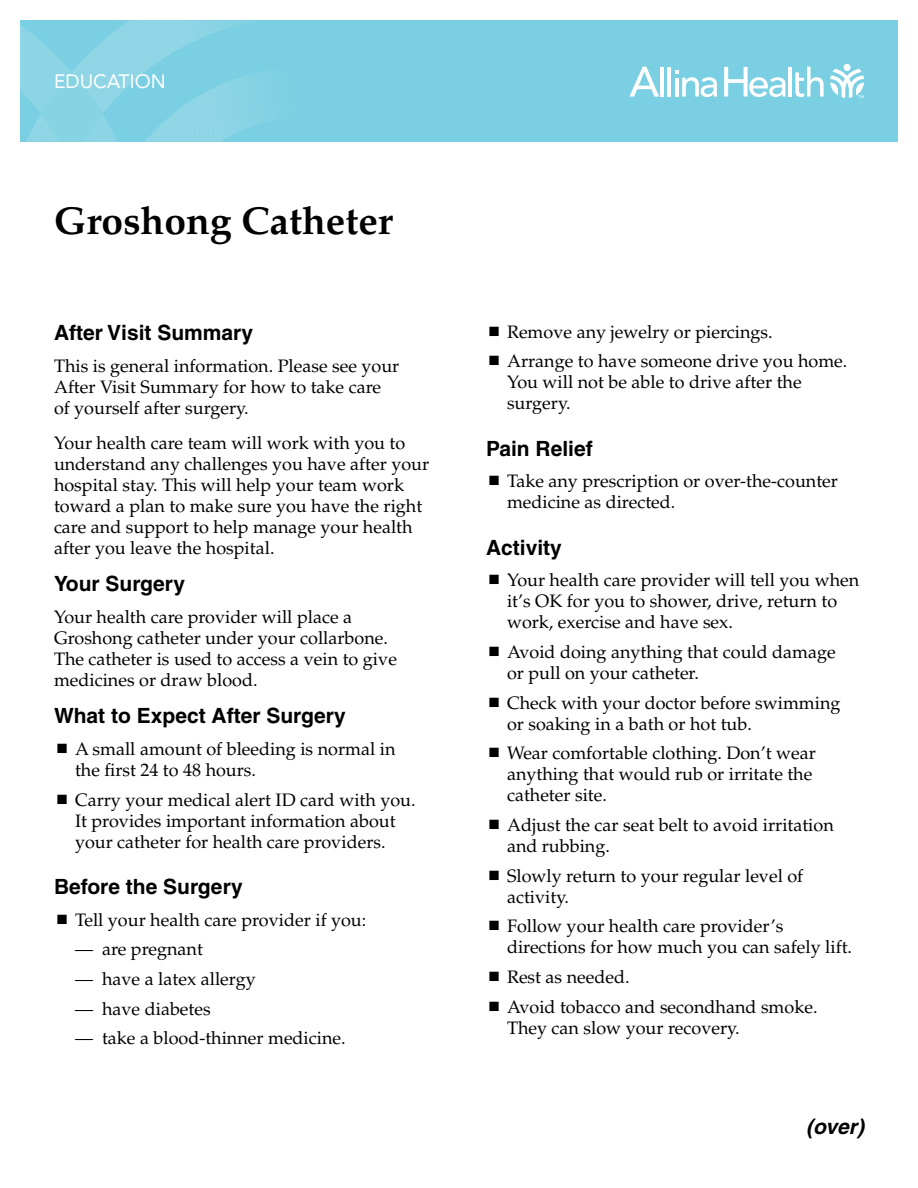
<style>
.page{position:relative;width:918px;height:1188px;background:#fff}
.page>*{position:absolute;margin:0;border:0;box-sizing:border-box;transform-origin:0 0}
.t1{font:700 39px "Palatino";color:#000}
.t2{font:700 21px "Helvetica";color:#000}
.t3{font:italic 700 21px "Helvetica";color:#000}
.t4{font:19.2px "Avenir LT Std";color:#fff}
.t5{font:18px/21px "Palatino";color:#000}
</style>
<div class="page">
<div style="left:20px;top:20px;width:878px;height:122px;background:#7ad0e2"></div>
<svg style="left:20px;top:20px;width:246px;height:122px"></svg>
<svg style="left:830px;top:69px;width:34px;height:29px"></svg>
<div style="left:844px;top:64px;width:7px;height:7px;background:#fff;border-radius:50%"></div>
<hr style="left:660px;top:67px;width:4px;height:30px;background:#fff">
<hr style="left:667px;top:67px;width:4px;height:30px;background:#fff">
<hr style="left:789px;top:67px;width:3px;height:30px;background:#fff">
<svg style="left:795px;top:67px;width:29px;height:30px"></svg>
<svg style="left:675px;top:71px;width:42px;height:26px"></svg>
<svg style="left:629px;top:67px;width:30px;height:30px"></svg>
<svg style="left:724px;top:67px;width:62px;height:30px"></svg>
<p class="t4" style="left:54px;top:70px;width:113px">EDUCATION</p>
<h1 class="t1" style="left:54px;top:198px;width:341px">Groshong Catheter</h1>
<p class="t2" style="left:54px;top:320px;width:201px">After Visit Summary</p>
<p class="t5" style="left:54px;top:356px;width:347px">This is general information. Please see your<br>After Visit Summary for how to take care of yourself after surgery.</p>
<p class="t5" style="left:54px;top:432px;width:377px">Your health care team will work with you to understand any challenges you have after your hospital stay. This will help your team work toward a plan to make sure you have the right care and support to help manage your health after you leave the hospital.</p>
<p class="t2" style="left:54px;top:571px;width:133px">Your Surgery</p>
<p class="t5" style="left:54px;top:607px;width:344px">Your health care provider will place a Groshong catheter under your collarbone.<br>The catheter is used to access a vein to give medicines or draw blood.</p>
<p class="t2" style="left:54px;top:703px;width:293px">What to Expect After Surgery</p>
<p class="t5" style="left:75px;top:739px;width:322px">A small amount of bleeding is normal in the first 24 to 48 hours.</p>
<p class="t5" style="left:75px;top:789px;width:342px">Carry your medical alert ID card with you.<br>It provides important information about your catheter for health care providers.</p>
<p class="t2" style="left:54px;top:874px;width:190px">Before the Surgery</p>
<p class="t5" style="left:75px;top:909px;width:293px">Tell your health care provider if you:</p>
<p class="t5" style="left:75px;top:939px;width:129px">— are pregnant</p>
<p class="t5" style="left:75px;top:969px;width:182px">— have a latex allergy</p>
<p class="t5" style="left:75px;top:998px;width:137px">— have diabetes</p>
<p class="t5" style="left:75px;top:1028px;width:272px">— take a blood-thinner medicine.</p>
<p class="t5" style="left:507px;top:317px;width:342px;line-height:29.7px">Remove any jewelry or piercings.<br>Arrange to have someone drive you home.</p>
<p class="t5" style="left:507px;top:372px;width:296px">You will not be able to drive after the surgery.</p>
<p class="t2" style="left:486px;top:435px;width:108px">Pain Relief</p>
<p class="t5" style="left:507px;top:471px;width:332px">Take any prescription or over-the-counter medicine as directed.</p>
<p class="t2" style="left:486px;top:534px;width:77px">Activity</p>
<p class="t5" style="left:507px;top:570px;width:354px">Your health care provider will tell you when it’s OK for you to shower, drive, return to work, exercise and have sex.</p>
<p class="t5" style="left:507px;top:642px;width:330px">Avoid doing anything that could damage or pull on your catheter.</p>
<p class="t5" style="left:507px;top:692px;width:335px">Check with your doctor before swimming or soaking in a bath or hot tub.</p>
<p class="t5" style="left:507px;top:743px;width:310px">Wear comfortable clothing. Don’t wear anything that would rub or irritate the catheter site.</p>
<p class="t5" style="left:507px;top:815px;width:328px">Adjust the car seat belt to avoid irritation and rubbing.</p>
<p class="t5" style="left:507px;top:865px;width:298px">Slowly return to your regular level of activity.</p>
<p class="t5" style="left:507px;top:916px;width:347px">Follow your health care provider’s directions for how much you can safely lift.</p>
<p class="t5" style="left:507px;top:962px;width:312px;line-height:29.7px">Rest as needed.<br>Avoid tobacco and secondhand smoke.</p>
<p class="t5" style="left:507px;top:1017px;width:234px">They can slow your recovery.</p>
<p class="t3" style="left:806px;top:1114px;width:59px">(over)</p>
</div>
